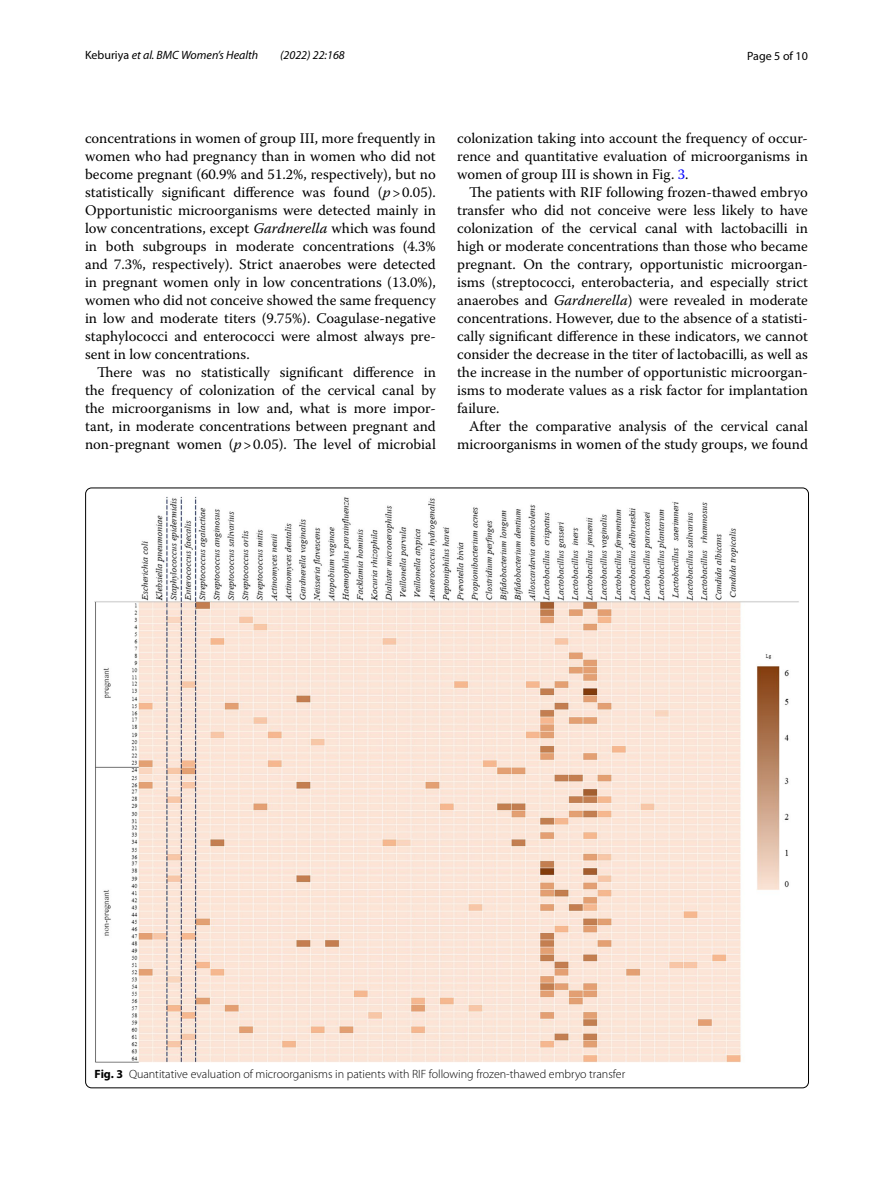
<style>
.page{position:relative;width:893px;height:1187px;background:#fff}
.page>*{position:absolute;margin:0;border:0;box-sizing:border-box;transform-origin:0 0}
.t1{font:14.7px/18px "Warnock Pro";color:#000;text-align:justify}
.t2{font:300 12px "Myriad Pro";color:#000}
.t3{font:italic 12px "Myriad Pro";color:#000}
.t4{font:12px "Myriad Pro";color:#000}
.s1{font-style:normal}
.s2{font-style:italic}
.s3{color:#00f}
.s4{font-weight:700}
</style>
<div class="page">
<img style="left:94px;top:497px;width:705px;height:565px">
<p class="t3" style="left:85px;top:48px;width:175px"><span class="s1">Keburiya</span> et al. BMC Women’s Health</p>
<p class="t3" style="left:280px;top:48px;width:66px">(2022) 22:168</p>
<p class="t4" style="left:747px;top:48px;width:62px">Page 5 of 10</p>
<p class="t1" style="left:85px;top:128px;width:352px">concentrations in women of group III, more frequently in women who had pregnancy than in women who did not become pregnant (60.9% and 51.2%, respectively), but no statistically significant difference was found (<span class="s2">p</span>&gt;0.05).<br>Opportunistic microorganisms were detected mainly in low concentrations, except <span class="s2">Gardnerella</span> which was found in both subgroups in moderate concentrations (4.3% and 7.3%, respectively). Strict anaerobes were detected in pregnant women only in low concentrations (13.0%), women who did not conceive showed the same frequency in low and moderate titers (9.75%). Coagulase-negative staphylococci and enterococci were almost always pre&shy;sent in low concentrations.</p>
<p class="t1" style="left:85px;top:362px;width:352px;text-indent:12px">There was no statistically significant difference in the frequency of colonization of the cervical canal by the microorganisms in low and, what is more impor&shy;tant, in moderate concentrations between pregnant and non-pregnant women (<span class="s2">p</span>&gt;0.05). The level of microbial</p>
<p class="t1" style="left:457px;top:128px;width:352px">colonization taking into account the frequency of occur&shy;rence and quantitative evaluation of microorganisms in women of group III is shown in Fig. <span class="s3">3</span>.</p>
<p class="t1" style="left:457px;top:182px;width:352px;text-indent:12px">The patients with RIF following frozen-thawed embryo transfer who did not conceive were less likely to have colonization of the cervical canal with lactobacilli in high or moderate concentrations than those who became pregnant. On the contrary, opportunistic microorgan&shy;isms (streptococci, enterobacteria, and especially strict anaerobes and <span class="s2">Gardnerella</span>) were revealed in moderate concentrations. However, due to the absence of a statisti&shy;cally significant difference in these indicators, we cannot consider the decrease in the titer of lactobacilli, as well as the increase in the number of opportunistic microorgan&shy;isms to moderate values as a risk factor for implantation failure.</p>
<p class="t1" style="left:457px;top:416px;width:352px;text-align:right">After the comparative analysis of the cervical canal microorganisms in women of the study groups, we found</p>
<p class="t2" style="left:95px;top:1066px;width:532px"><span class="s4">Fig. 3</span> Quantitative evaluation of microorganisms in patients with RIF following frozen-thawed embryo transfer</p>
</div>
